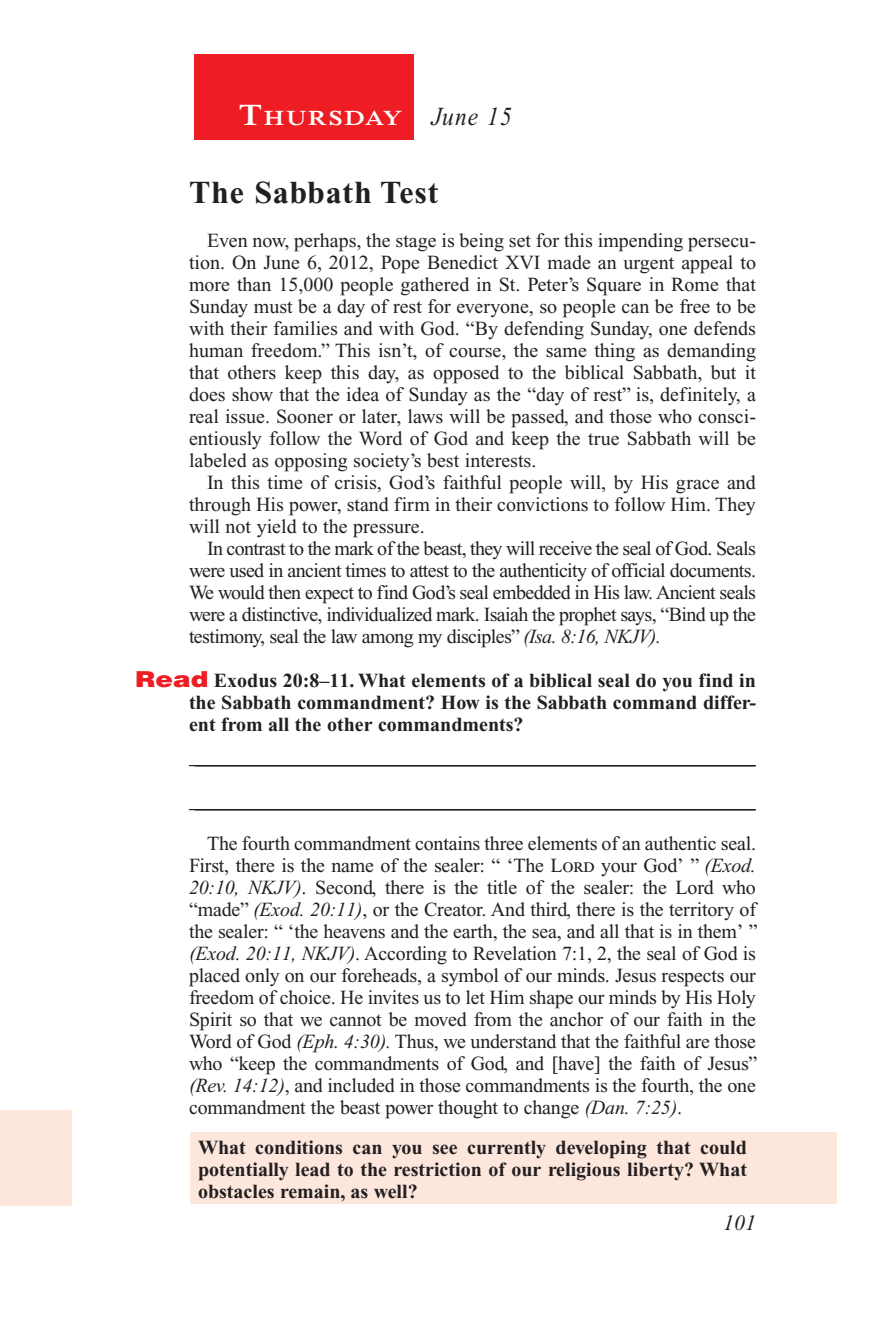
<style>
.page{position:relative;width:891px;height:1332px;background:#fff}
.page>*{position:absolute;margin:0;border:0;box-sizing:border-box;transform-origin:0 0}
.t1{font:700 32px "Times New Roman PS Std";letter-spacing:.025em;color:#231f20}
.Lesson_Dates{font:italic 26px "Times New Roman PS Std";letter-spacing:.05em;color:#231f20;scale:.9 1}
.t2{font:italic 22px "Times New Roman PS Std";color:#231f20}
.Daily_Header{font:600 21px "Times NRMT Std";letter-spacing:.07em;color:#fff;scale:1.1 1}
.t3{font:20px/22px "Times New Roman PS Std";color:#231f20;text-align:justify}
.t4{font:700 20px/22px "Times New Roman PS Std";color:#231f20;text-align:justify}
.s1{font-size:30px}
.s2{font-style:italic}
.s3{font-family:"Helvetica LT Std";font-weight:900;font-size:22px;color:#ee1d23}
</style>
<div class="page">
<div style="left:194px;top:54px;width:220px;height:86px;background:#ee1d23"></div>
<div style="left:191px;top:1132px;width:646px;height:72px;background:#fde7dc"></div>
<div style="left:0;top:1111px;width:72px;height:95px;background:#fde7dc"></div>
<hr style="left:189px;top:765px;width:567px;height:1px;background:#231f20">
<hr style="left:189px;top:809px;width:567px;height:1px;background:#231f20">
<p class="Daily_Header" style="left:239px;top:106px;width:150px"><span class="s1">T</span>HURSDAY</p>
<p class="Lesson_Dates" style="left:432px;top:102px;width:91px">June 15</p>
<h1 class="t1" style="left:189px;top:174px;width:251px">The Sabbath Test</h1>
<p class="t3" style="left:189px;top:229px;width:569px;text-indent:18px">Even now, perhaps, the stage is being set for this impending persecu&shy;tion. On June 6, 2012, Pope Benedict XVI made an urgent appeal to more than 15,000 people gathered in St. Peter’s Square in Rome that Sunday must be a day of rest for everyone, so people can be free to be with their families and with God. “By defending Sunday, one defends human freedom.” This isn’t, of course, the same thing as demanding that others keep this day, as opposed to the biblical Sabbath, but it does show that the idea of Sunday as the “day of rest” is, definitely, a real issue. Sooner or later, laws will be passed, and those who consci&shy;entiously follow the Word of God and keep the true Sabbath will be labeled as opposing society’s best interests.</p>
<p class="t3" style="left:189px;top:471px;width:569px;text-indent:18px">In this time of crisis, God’s faithful people will, by His grace and through His power, stand firm in their convictions to follow Him. They will not yield to the pressure.</p>
<p class="t3" style="left:189px;top:537px;width:569px;text-indent:18px">In contrast to the mark of the beast, they will receive the seal of God. Seals were used in ancient times to attest to the authenticity of official documents.<br>We would then expect to find God’s seal embedded in His law. Ancient seals were a distinctive, individualized mark. Isaiah the prophet says, “Bind up the testimony, seal the law among my disciples” <span class="s2">(Isa. 8:16, NKJV).</span></p>
<p class="t4" style="left:189px;top:669px;width:568px;text-indent:-54px"><span class="s3">Read</span> Exodus 20:8–11. What elements of a biblical seal do you find in the Sabbath commandment? How is the Sabbath command differ&shy;ent from all the other commandments?</p>
<p class="t3" style="left:195px;top:746px;width:561px">________________________________________________________</p>
<p class="t3" style="left:195px;top:780px;width:563px;line-height:42px;text-align:right">________________________________________________________<br>The fourth commandment contains three elements of an authentic seal.</p>
<p class="t3" style="left:189px;top:854px;width:570px">First, there is the name of the sealer: “ ‘The Lord your God’ ” <span class="s2">(Exod.<br>20:10, NKJV)</span>. Second, there is the title of the sealer: the Lord who “made” <span class="s2">(Exod. 20:11)</span>, or the Creator. And third, there is the territory of the sealer: “ ‘the heavens and the earth, the sea, and all that is in them’ ” <span class="s2">(Exod. 20:11, NKJV)</span>. According to Revelation 7:1, 2, the seal of God is placed only on our foreheads, a symbol of our minds. Jesus respects our freedom of choice. He invites us to let Him shape our minds by His Holy Spirit so that we cannot be moved from the anchor of our faith in the Word of God <span class="s2">(Eph. 4:30).</span> Thus, we understand that the faithful are those who “keep the commandments of God, and [have] the faith of Jesus” <span class="s2">(Rev. 14:12)</span>, and included in those commandments is the fourth, the one commandment the beast power thought to change <span class="s2">(Dan. 7:25)</span>.</p>
<p class="t4" style="left:198px;top:1136px;width:550px">What conditions can you see currently developing that could potentially lead to the restriction of our religious liberty? What obstacles remain, as well?</p>
<p class="t2" style="left:723px;top:1211px;width:34px">101</p>
</div>
